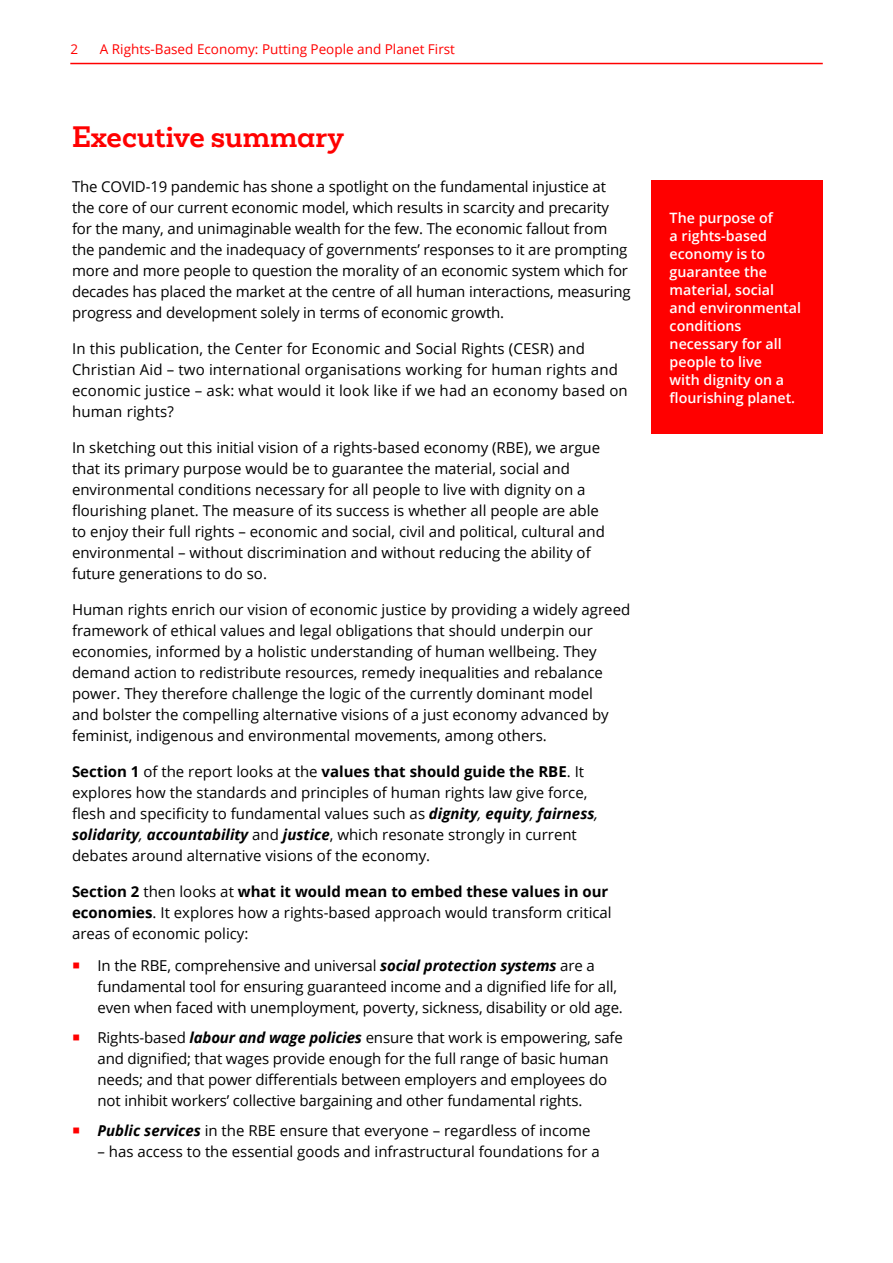
<style>
.page{position:relative;width:893px;height:1263px;background:#fff}
.page>*{position:absolute;margin:0;border:0;box-sizing:border-box;transform-origin:0 0}
.t1{font:700 27px "Mokoko";color:#f00}
.t2{font:15px/21px "Open Sans";color:#000}
.t3{font:600 14.25px/18px "Open Sans";color:#fff}
.t4{font:13.5px "Open Sans";color:#f00}
.s1{font-weight:700}
.s2{font-weight:700;font-style:italic}
.s3{font-style:italic}
.s4{color:#f00}
</style>
<div class="page">
<hr style="left:70px;top:63px;width:753px;height:1px;background:#f00">
<div style="left:652px;top:180px;width:171px;height:254px;background:#f00"></div>
<p class="t4" style="left:70px;top:40px;width:9px">2</p>
<p class="t4" style="left:100px;top:40px;width:357px">A Rights-Based Economy: Putting People and Planet First</p>
<h1 class="t1" style="left:72px;top:119px;width:274px">Executive summary</h1>
<p class="t2" style="left:72px;top:176px;width:560px">The COVID-19 pandemic has shone a spotlight on the fundamental injustice at the core of our current economic model, which results in scarcity and precarity for the many, and unimaginable wealth for the few. The economic fallout from the pandemic and the inadequacy of governments’ responses to it are prompting more and more people to question the morality of an economic system which for decades has placed the market at the centre of all human interactions, measuring progress and development solely in terms of economic growth.</p>
<p class="t2" style="left:72px;top:338px;width:557px">In this publication, the Center for Economic and Social Rights (CESR) and Christian Aid – two international organisations working for human rights and economic justice – ask: what would it look like if we had an economy based on human rights?</p>
<p class="t2" style="left:72px;top:437px;width:534px">In sketching out this initial vision of a rights-based economy (RBE), we argue that its primary purpose would be to guarantee the material, social and environmental conditions necessary for all people to live with dignity on a flourishing planet. The measure of its success is whether all people are able to enjoy their full rights – economic and social, civil and political, cultural and environmental – without discrimination and without reducing the ability of future generations to do so.</p>
<p class="t2" style="left:72px;top:599px;width:560px">Human rights enrich our vision of economic justice by providing a widely agreed framework of ethical values and legal obligations that should underpin our economies, informed by a holistic understanding of human wellbeing. They demand action to redistribute resources, remedy inequalities and rebalance power. They therefore challenge the logic of the currently dominant model<br>and bolster the compelling alternative visions of a just economy advanced by feminist, indigenous and environmental movements, among others.</p>
<p class="t2" style="left:72px;top:761px;width:528px"><span class="s1">Section 1</span> of the report looks at the <span class="s1">values that should guide the RBE</span>. It explores how the standards and principles of human rights law give force, flesh and specificity to fundamental values such as <span class="s2">dignity</span><span class="s3">,</span> <span class="s2">equity</span><span class="s3">,</span> <span class="s2">fairness</span><span class="s3">, </span><span class="s2">solidarity</span><span class="s3">,</span> <span class="s2">accountability</span> and <span class="s2">justice</span>, which resonate strongly in current debates around alternative visions of the economy.</p>
<p class="t2" style="left:72px;top:881px;width:541px"><span class="s1">Section 2</span> then looks at <span class="s1">what it would mean to embed these values in our economies</span>. It explores how a rights-based approach would transform critical areas of economic policy:</p>
<p class="t2" style="left:98px;top:955px;width:527px;text-indent:-26px"><span class="s4">○</span> In the RBE, comprehensive and universal <span class="s2">social protection systems</span> are a fundamental tool for ensuring guaranteed income and a dignified life for all, even when faced with unemployment, poverty, sickness, disability or old age.</p>
<p class="t2" style="left:98px;top:1027px;width:527px;text-indent:-26px"><span class="s4">○</span> Rights-based <span class="s2">labour and wage policies</span> ensure that work is empowering, safe and dignified; that wages provide enough for the full range of basic human needs; and that power differentials between employers and employees do not inhibit workers’ collective bargaining and other fundamental rights.</p>
<p class="t2" style="left:72px;top:1120px;width:520px"><span class="s4">○</span> <span class="s2">Public services</span> in the RBE ensure that everyone – regardless of income</p>
<p class="t2" style="left:98px;top:1141px;width:504px">– has access to the essential goods and infrastructural foundations for a</p>
<p class="t3" style="left:670px;top:209px;width:133px">The purpose of<br>a rights-based economy is to guarantee the material, social and environmental conditions necessary for all people to live<br>with dignity on a flourishing planet.</p>
</div>
